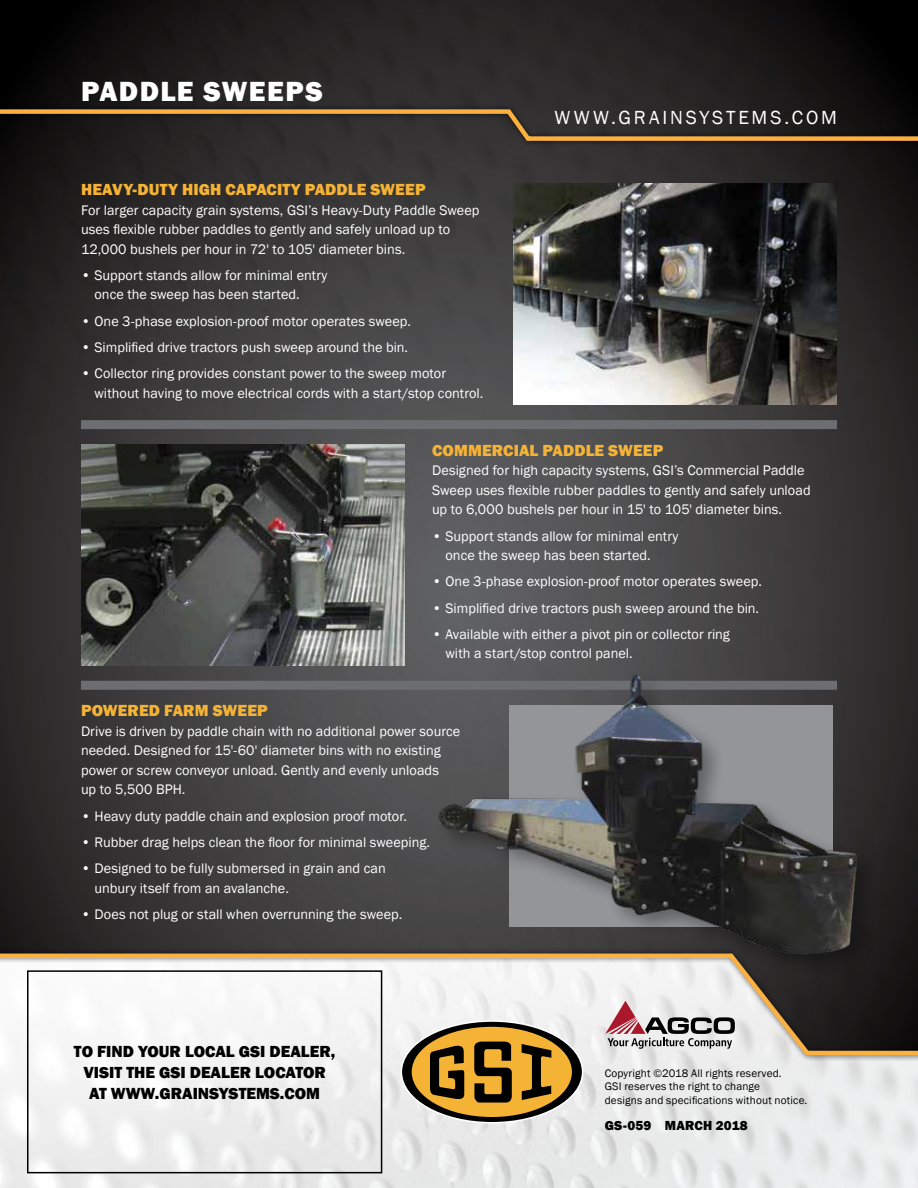
<style>
.page{position:relative;width:918px;height:1188px;background:#fff}
.page>*{position:absolute;margin:0;border:0;box-sizing:border-box;transform-origin:0 0}
.t1{font:800 28.5px "Franklin Gothic";letter-spacing:.045em;color:#fff}
.t2{font:19.5px "Franklin Gothic";letter-spacing:.145em;color:#fff}
.t3{font:800 16.5px/21px "Franklin Gothic";color:#000;text-align:center}
.t4{font:800 16.5px "Franklin Gothic";letter-spacing:.005em;color:#f5b335}
.t5{font:14.25px/19.5px "Franklin Gothic";color:#fff}
.t6{font:800 13.5px "Franklin Gothic";letter-spacing:.01em;color:#000}
.t7{font:11.25px/13.5px "Franklin Gothic";letter-spacing:.015em;color:#000}
</style>
<div class="page">
<img style="left:0;top:0;width:918px;height:1188px">
<div style="left:0;top:103px;width:918px;height:44px;background:#000;opacity:.65"></div>
<svg style="left:0;top:107px;width:918px;height:36px;background:#3f3426"></svg>
<div style="left:0;top:947px;width:918px;height:114px;background:#000;opacity:.65"></div>
<svg style="left:0;top:951px;width:918px;height:107px"></svg>
<svg style="left:605px;top:1001px;width:130px;height:48px"></svg>
<svg style="left:402px;top:1022px;width:180px;height:100px;background:#9d804a"></svg>
<div style="left:27px;top:970px;width:355px;height:203px;border:2px solid #000"></div>
<img style="left:81px;top:444px;width:324px;height:222px">
<img style="left:513px;top:184px;width:324px;height:221px">
<div style="left:81px;top:420px;width:756px;height:9px;background:#6d6e71"></div>
<div style="left:81px;top:681px;width:756px;height:9px;background:#6d6e71"></div>
<div style="left:435px;top:669px;width:445px;height:308px;background:#000;opacity:.33"></div>
<img style="left:434px;top:668px;width:432px;height:297px">
<h1 class="t1" style="left:81px;top:73px;width:243px">PADDLE SWEEPS</h1>
<p class="t4" style="left:81px;top:179px;width:346px">HEAVY-DUTY HIGH CAPACITY PADDLE SWEEP</p>
<p class="t5" style="left:81px;top:200px;width:400px">For larger capacity grain systems, GSI’s Heavy-Duty Paddle Sweep uses flexible rubber paddles to gently and safely unload up to<br>12,000 bushels per hour in 72' to 105' diameter bins.</p>
<p class="t5" style="left:94px;top:266px;width:235px;text-indent:-13px">• Support stands allow for minimal entry once the sweep has been started.</p>
<p class="t5" style="left:81px;top:311px;width:331px">• One 3-phase explosion-proof motor operates sweep.</p>
<p class="t5" style="left:81px;top:338px;width:329px">• Simplified drive tractors push sweep around the bin.</p>
<p class="t5" style="left:94px;top:364px;width:390px;text-indent:-13px">• Collector ring provides constant power to the sweep motor without having to move electrical cords with a start/stop control.</p>
<h2 class="t2" style="left:555px;top:105px;width:284px">WWW.GRAINSYSTEMS.COM</h2>
<p class="t4" style="left:432px;top:440px;width:233px">COMMERCIAL PADDLE SWEEP</p>
<p class="t5" style="left:432px;top:461px;width:380px">Designed for high capacity systems, GSI’s Commercial Paddle<br>Sweep uses flexible rubber paddles to gently and safely unload up to 6,000 bushels per hour in 15' to 105' diameter bins.</p>
<p class="t5" style="left:445px;top:526px;width:235px;text-indent:-13px">• Support stands allow for minimal entry once the sweep has been started.</p>
<p class="t5" style="left:432px;top:572px;width:331px">• One 3-phase explosion-proof motor operates sweep.</p>
<p class="t5" style="left:432px;top:598px;width:329px">• Simplified drive tractors push sweep around the bin.</p>
<p class="t5" style="left:445px;top:625px;width:286px;text-indent:-13px">• Available with either a pivot pin or collector ring with a start/stop control panel.</p>
<p class="t4" style="left:81px;top:700px;width:188px">POWERED FARM SWEEP</p>
<p class="t5" style="left:81px;top:722px;width:381px">Drive is driven by paddle chain with no additional power source needed. Designed for 15'-60' diameter bins with no existing power or screw conveyor unload. Gently and evenly unloads<br>up to 5,500 BPH.</p>
<p class="t5" style="left:81px;top:806px;width:327px">• Heavy duty paddle chain and explosion proof motor.</p>
<p class="t5" style="left:81px;top:833px;width:351px">• Rubber drag helps clean the floor for minimal sweeping.</p>
<p class="t5" style="left:94px;top:859px;width:293px;text-indent:-13px">• Designed to be fully submersed in grain and can unbury itself from an avalanche.</p>
<p class="t5" style="left:81px;top:905px;width:323px">• Does not plug or stall when overrunning the sweep.</p>
<p class="t3" style="left:74px;top:1041px;width:263px">TO FIND YOUR LOCAL GSI DEALER,<br>VISIT THE GSI DEALER LOCATOR<br>AT WWW.GRAINSYSTEMS.COM</p>
<p class="t7" style="left:605px;top:1066px;width:204px">Copyright ©2018 All rights reserved.<br>GSI reserves the right to change<br>designs and specifications without notice.</p>
<p class="t6" style="left:605px;top:1117px;width:145px">GS-059 MARCH 2018</p>
</div>
